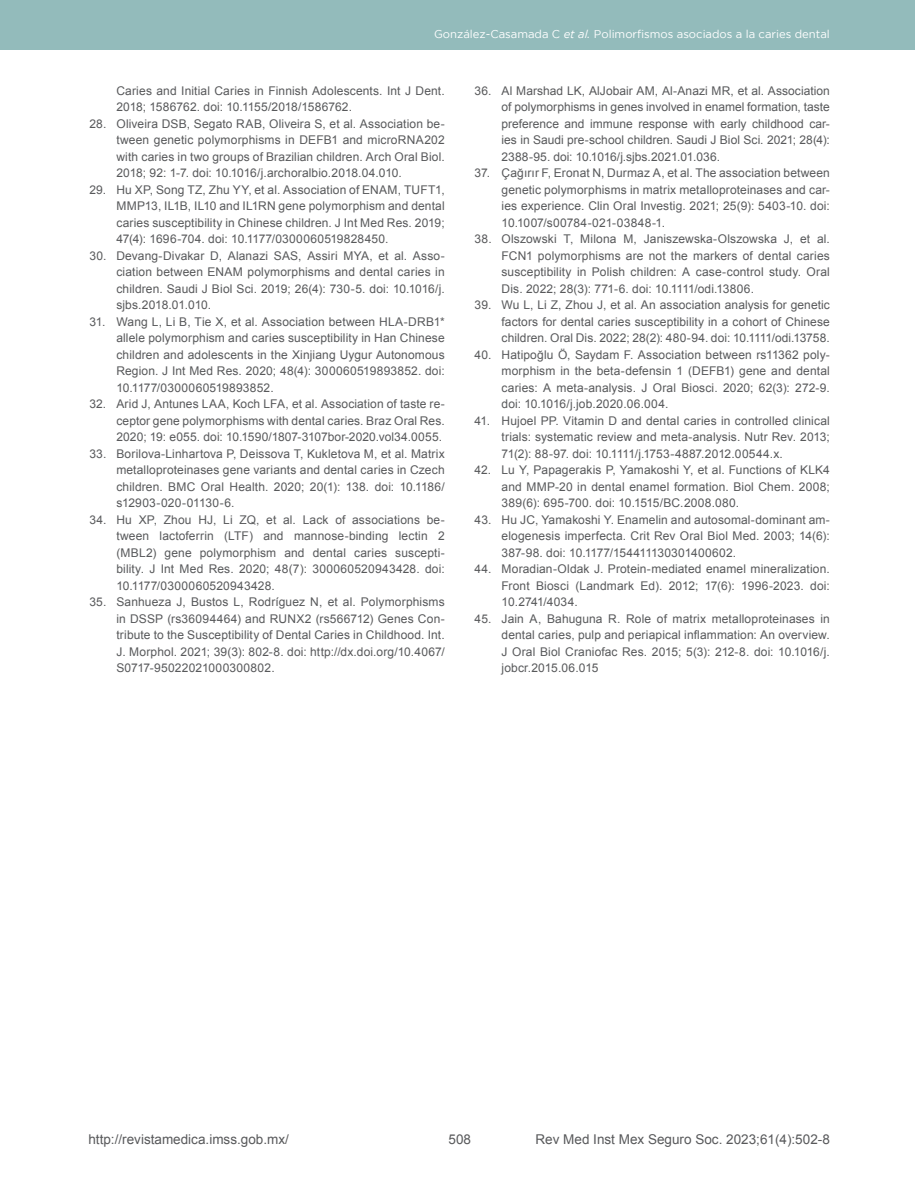
<style>
.page{position:relative;width:915px;height:1191px;background:#fff}
.page>*{position:absolute;margin:0;border:0;box-sizing:border-box;transform-origin:0 0}
.t1{font:13.5px "Arial";color:#58595b}
.t2{font:12px/16.5px "Arial";letter-spacing:.01em;color:#58595b;text-align:justify}
.t3{font:11.25px "Gotham";color:#fff}
.s1{font-style:italic}
</style>
<div class="page">
<div style="left:0;top:0;width:914px;height:50px;background:#93bbbb"></div>
<p class="t3" style="left:434px;top:28px;width:397px">González-Casamada C <span class="s1">et al.</span> Polimorfismos asociados a la caries dental</p>
<p class="t2" style="left:116px;top:82px;width:330px">Caries and Initial Caries in Finnish Adolescents. Int J Dent.<br>2018; 1586762. doi: 10.1155/2018/1586762.</p>
<p class="t2" style="left:116px;top:115px;width:330px;text-indent:-27px">28. Oliveira DSB, Segato RAB, Oliveira S, et al. Association be&shy;tween genetic polymorphisms in DEFB1 and microRNA202 with caries in two groups of Brazilian children. Arch Oral Biol.<br>2018; 92: 1-7. doi: 10.1016/j.archoralbio.2018.04.010.</p>
<p class="t2" style="left:116px;top:181px;width:330px;text-indent:-27px">29. Hu XP, Song TZ, Zhu YY, et al. Association of ENAM, TUFT1, MMP13, IL1B, IL10 and IL1RN gene polymorphism and dental caries susceptibility in Chinese children. J Int Med Res. 2019; 47(4): 1696-704. doi: 10.1177/0300060519828450.</p>
<p class="t2" style="left:116px;top:247px;width:330px;text-indent:-27px">30. Devang-Divakar D, Alanazi SAS, Assiri MYA, et al. Asso&shy;ciation between ENAM polymorphisms and dental caries in children. Saudi J Biol Sci. 2019; 26(4): 730-5. doi: 10.1016/j. sjbs.2018.01.010.</p>
<p class="t2" style="left:116px;top:313px;width:330px;text-indent:-27px">31. Wang L, Li B, Tie X, et al. Association between HLA-DRB1* allele polymorphism and caries susceptibility in Han Chinese children and adolescents in the Xinjiang Uygur Autonomous Region. J Int Med Res. 2020; 48(4): 300060519893852. doi:<br>10.1177/0300060519893852.</p>
<p class="t2" style="left:116px;top:396px;width:330px;text-indent:-27px">32. Arid J, Antunes LAA, Koch LFA, et al. Association of taste re&shy;ceptor gene polymorphisms with dental caries. Braz Oral Res.<br>2020; 19: e055. doi: 10.1590/1807-3107bor-2020.vol34.0055.</p>
<p class="t2" style="left:116px;top:445px;width:330px;text-indent:-27px">33. Borilova-Linhartova P, Deissova T, Kukletova M, et al. Matrix metalloproteinases gene variants and dental caries in Czech children. BMC Oral Health. 2020; 20(1): 138. doi: 10.1186/ s12903-020-01130-6.</p>
<p class="t2" style="left:116px;top:511px;width:330px;text-indent:-27px">34. Hu XP, Zhou HJ, Li ZQ, et al. Lack of associations be&shy;tween lactoferrin (LTF) and mannose-binding lectin 2 (MBL2) gene polymorphism and dental caries suscepti&shy;bility. J Int Med Res. 2020; 48(7): 300060520943428. doi:<br>10.1177/0300060520943428.</p>
<p class="t2" style="left:116px;top:594px;width:330px;text-indent:-27px">35. Sanhueza J, Bustos L, Rodríguez N, et al. Polymorphisms in DSSP (rs36094464) and RUNX2 (rs566712) Genes Con&shy;tribute to the Susceptibility of Dental Caries in Childhood. Int.<br>J. Morphol. 2021; 39(3): 802-8. doi: http://dx.doi.org/10.4067/ S0717-95022021000300802.</p>
<p class="t2" style="left:501px;top:82px;width:330px;text-indent:-27px">36. Al Marshad LK, AlJobair AM, Al-Anazi MR, et al. Association of polymorphisms in genes involved in enamel formation, taste preference and immune response with early childhood car&shy;ies in Saudi pre-school children. Saudi J Biol Sci. 2021; 28(4):<br>2388-95. doi: 10.1016/j.sjbs.2021.01.036.</p>
<p class="t2" style="left:501px;top:165px;width:330px;text-indent:-27px">37. Çağırır F, Eronat N, Durmaz A, et al. The association between genetic polymorphisms in matrix metalloproteinases and car&shy;ies experience. Clin Oral Investig. 2021; 25(9): 5403-10. doi:<br>10.1007/s00784-021-03848-1.</p>
<p class="t2" style="left:501px;top:231px;width:330px;text-indent:-27px">38. Olszowski T, Milona M, Janiszewska-Olszowska J, et al.<br>FCN1 polymorphisms are not the markers of dental caries susceptibility in Polish children: A case-control study. Oral Dis. 2022; 28(3): 771-6. doi: 10.1111/odi.13806.</p>
<p class="t2" style="left:501px;top:297px;width:330px;text-indent:-27px">39. Wu L, Li Z, Zhou J, et al. An association analysis for genetic factors for dental caries susceptibility in a cohort of Chinese children. Oral Dis. 2022; 28(2): 480-94. doi: 10.1111/odi.13758.</p>
<p class="t2" style="left:501px;top:346px;width:330px;text-indent:-27px">40. Hatipoğlu Ö, Saydam F. Association between rs11362 poly&shy;morphism in the beta-defensin 1 (DEFB1) gene and dental caries: A meta-analysis. J Oral Biosci. 2020; 62(3): 272-9. doi: 10.1016/j.job.2020.06.004.</p>
<p class="t2" style="left:501px;top:412px;width:330px;text-indent:-27px">41. Hujoel PP. Vitamin D and dental caries in controlled clinical trials: systematic review and meta-analysis. Nutr Rev. 2013; 71(2): 88-97. doi: 10.1111/j.1753-4887.2012.00544.x.</p>
<p class="t2" style="left:501px;top:462px;width:330px;text-indent:-27px">42. Lu Y, Papagerakis P, Yamakoshi Y, et al. Functions of KLK4 and MMP-20 in dental enamel formation. Biol Chem. 2008; 389(6): 695-700. doi: 10.1515/BC.2008.080.</p>
<p class="t2" style="left:501px;top:511px;width:330px;text-indent:-27px">43. Hu JC, Yamakoshi Y. Enamelin and autosomal-dominant am&shy;elogenesis imperfecta. Crit Rev Oral Biol Med. 2003; 14(6):<br>387-98. doi: 10.1177/154411130301400602.</p>
<p class="t2" style="left:501px;top:561px;width:330px;text-indent:-27px">44. Moradian-Oldak J. Protein-mediated enamel mineralization.<br>Front Biosci (Landmark Ed). 2012; 17(6): 1996-2023. doi:<br>10.2741/4034.</p>
<p class="t2" style="left:501px;top:610px;width:330px;text-indent:-27px">45. Jain A, Bahuguna R. Role of matrix metalloproteinases in dental caries, pulp and periapical inflammation: An overview.<br>J Oral Biol Craniofac Res. 2015; 5(3): 212-8. doi: 10.1016/j. jobcr.2015.06.015</p>
<p class="t1" style="left:88px;top:1130px;width:202px">http://revistamedica.imss.gob.mx/</p>
<p class="t1" style="left:535px;top:1130px;width:296px">Rev Med Inst Mex Seguro Soc. 2023;61(4):502-8</p>
<p class="t1" style="left:448px;top:1130px;width:24px">508</p>
</div>
